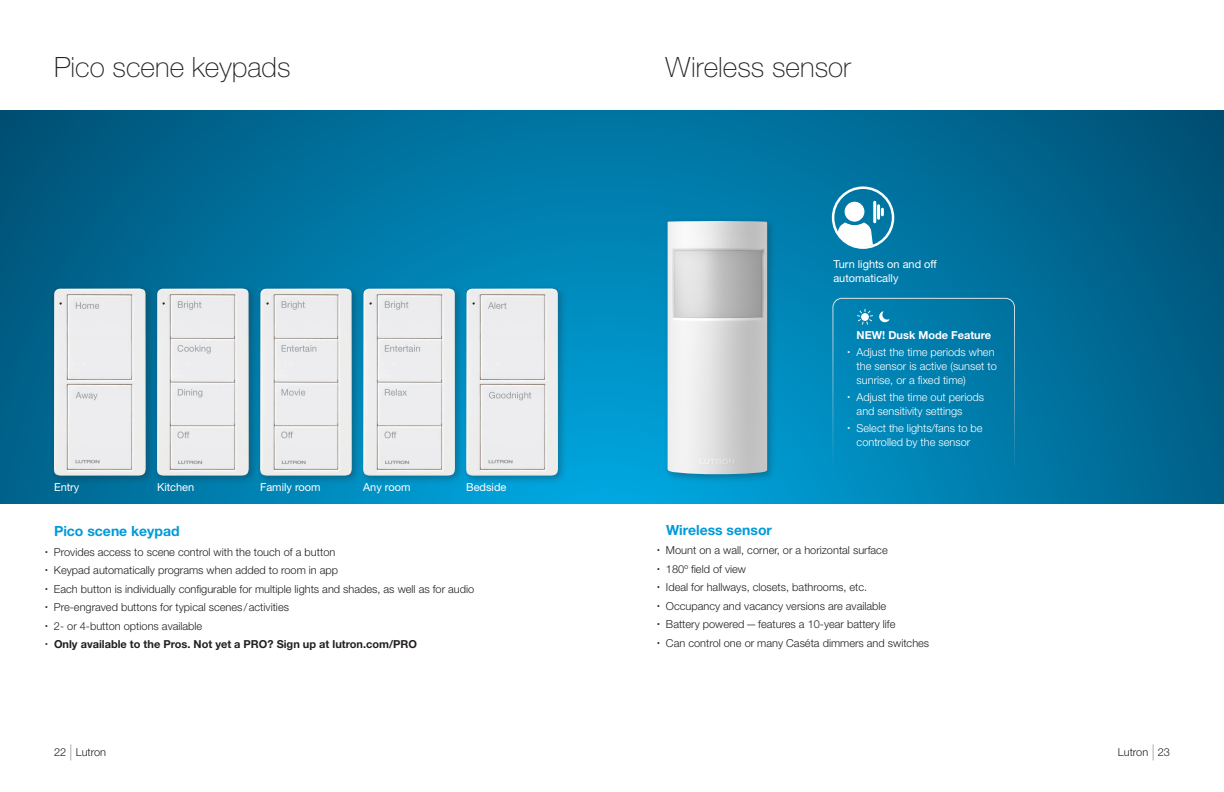
<style>
.page{position:relative;width:1224px;height:792px;background:#fff}
.page>*{position:absolute;margin:0;border:0;box-sizing:border-box;transform-origin:0 0}
.page_header{font:100 28px "Helvetica Neue LT Std";color:#231f20}
.subhead_1{font:700 14px "Helvetica Neue LT Std";color:#009ad9}
.bullets{font:300 11px "Helvetica Neue LT Std";color:#231f20}
.bullets-2{font:300 11px/14px "Helvetica Neue LT Std";color:#fff}
.text_white{font:11px/14px "Helvetica Neue LT Std";color:#fff}
.bullets-3{font:700 11px "Helvetica Neue LT Std";color:#231f20}
.bullets-4{font:700 11px "Helvetica Neue LT Std";color:#fff}
.s1{font-weight:200;font-size:16px}
</style>
<div class="page">
<svg style="left:0;top:110px;width:1224px;height:394px;background:#0073a0"></svg>
<div style="left:153px;top:285px;width:105px;height:200px;background:#231f20;opacity:.3"></div>
<img style="left:157px;top:289px;width:92px;height:187px">
<div style="left:462px;top:285px;width:105px;height:200px;background:#231f20;opacity:.3"></div>
<img style="left:466px;top:289px;width:92px;height:187px">
<div style="left:50px;top:285px;width:105px;height:200px;background:#231f20;opacity:.3"></div>
<img style="left:54px;top:289px;width:92px;height:187px">
<div style="left:256px;top:285px;width:105px;height:200px;background:#231f20;opacity:.3"></div>
<img style="left:260px;top:289px;width:92px;height:187px">
<div style="left:359px;top:285px;width:105px;height:200px;background:#231f20;opacity:.3"></div>
<img style="left:363px;top:289px;width:92px;height:187px">
<svg style="left:832px;top:186px;width:62px;height:63px"></svg>
<hr style="left:873px;top:202px;width:3px;height:20px;background:#fff">
<div style="left:832px;top:298px;width:183px;height:193px;border:1px solid #e6e4e1;border-radius:9px"></div>
<svg style="left:879px;top:311px;width:10px;height:11px"></svg>
<svg style="left:857px;top:309px;width:16px;height:16px"></svg>
<div style="left:664px;top:217px;width:112px;height:266px;background:#231f20;opacity:.3"></div>
<img style="left:668px;top:221px;width:99px;height:253px">
<p class="page_header" style="left:54px;top:51px;width:238px">Pico scene keypads</p>
<p class="page_header" style="left:666px;top:51px;width:187px">Wireless sensor</p>
<p class="text_white" style="left:833px;top:257px;width:105px">Turn lights on and off automatically</p>
<p class="text_white" style="left:54px;top:479px;width:27px">Entry</p>
<p class="text_white" style="left:157px;top:479px;width:39px">Kitchen</p>
<p class="text_white" style="left:260px;top:479px;width:62px">Family room</p>
<p class="text_white" style="left:363px;top:479px;width:49px">Any room</p>
<p class="text_white" style="left:466px;top:479px;width:42px">Bedside</p>
<p class="subhead_1" style="left:54px;top:523px;width:127px">Pico scene keypad</p>
<p class="bullets" style="left:45px;top:545px;width:292px"><sup>•</sup> Provides access to scene control with the touch of a button</p>
<p class="bullets" style="left:45px;top:563px;width:295px"><sup>•</sup> Keypad automatically programs when added to room in app</p>
<p class="bullets" style="left:45px;top:582px;width:431px"><sup>•</sup> Each button is individually configurable for multiple lights and shades, as well as for audio</p>
<p class="bullets" style="left:45px;top:600px;width:246px"><sup>•</sup> Pre-engraved buttons for typical scenes /activities</p>
<p class="bullets" style="left:45px;top:619px;width:159px"><sup>•</sup> 2- or 4-button options available</p>
<p class="bullets-3" style="left:45px;top:637px;width:374px"><sup>•</sup> Only available to the Pros. Not yet a PRO? Sign up at lutron.com/PRO</p>
<p class="bullets-4" style="left:857px;top:329px;width:136px">NEW! Dusk Mode Feature</p>
<p class="bullets-2" style="left:857px;top:345px;width:142px;text-indent:-9px"><sup>•</sup> Adjust the time periods when the sensor is active (sunset to sunrise, or a fixed time)</p>
<p class="bullets-2" style="left:857px;top:390px;width:129px;text-indent:-9px"><sup>•</sup> Adjust the time out periods and sensitivity settings</p>
<p class="bullets-2" style="left:848px;top:421px;width:136px;text-align:center"><sup>•</sup> Select the lights/fans to be controlled by the sensor</p>
<p class="subhead_1" style="left:666px;top:521px;width:108px">Wireless sensor</p>
<p class="bullets" style="left:657px;top:543px;width:232px"><sup>•</sup> Mount on a wall, corner, or a horizontal surface</p>
<p class="bullets" style="left:657px;top:562px;width:91px"><sup>•</sup> 180º field of view</p>
<p class="bullets" style="left:657px;top:580px;width:212px"><sup>•</sup> Ideal for hallways, closets, bathrooms, etc.</p>
<p class="bullets" style="left:657px;top:599px;width:231px"><sup>•</sup> Occupancy and vacancy versions are available</p>
<p class="bullets" style="left:657px;top:617px;width:240px"><sup>•</sup> Battery powered—features a 10-year battery life</p>
<p class="bullets" style="left:657px;top:636px;width:274px"><sup>•</sup> Can control one or many Caséta dimmers and switches</p>
<p class="bullets" style="left:54px;top:746px;width:54px">22 <span class="s1">|</span> Lutron</p>
<p class="bullets" style="left:1118px;top:746px;width:54px">Lutron <span class="s1">|</span> 23</p>
</div>
